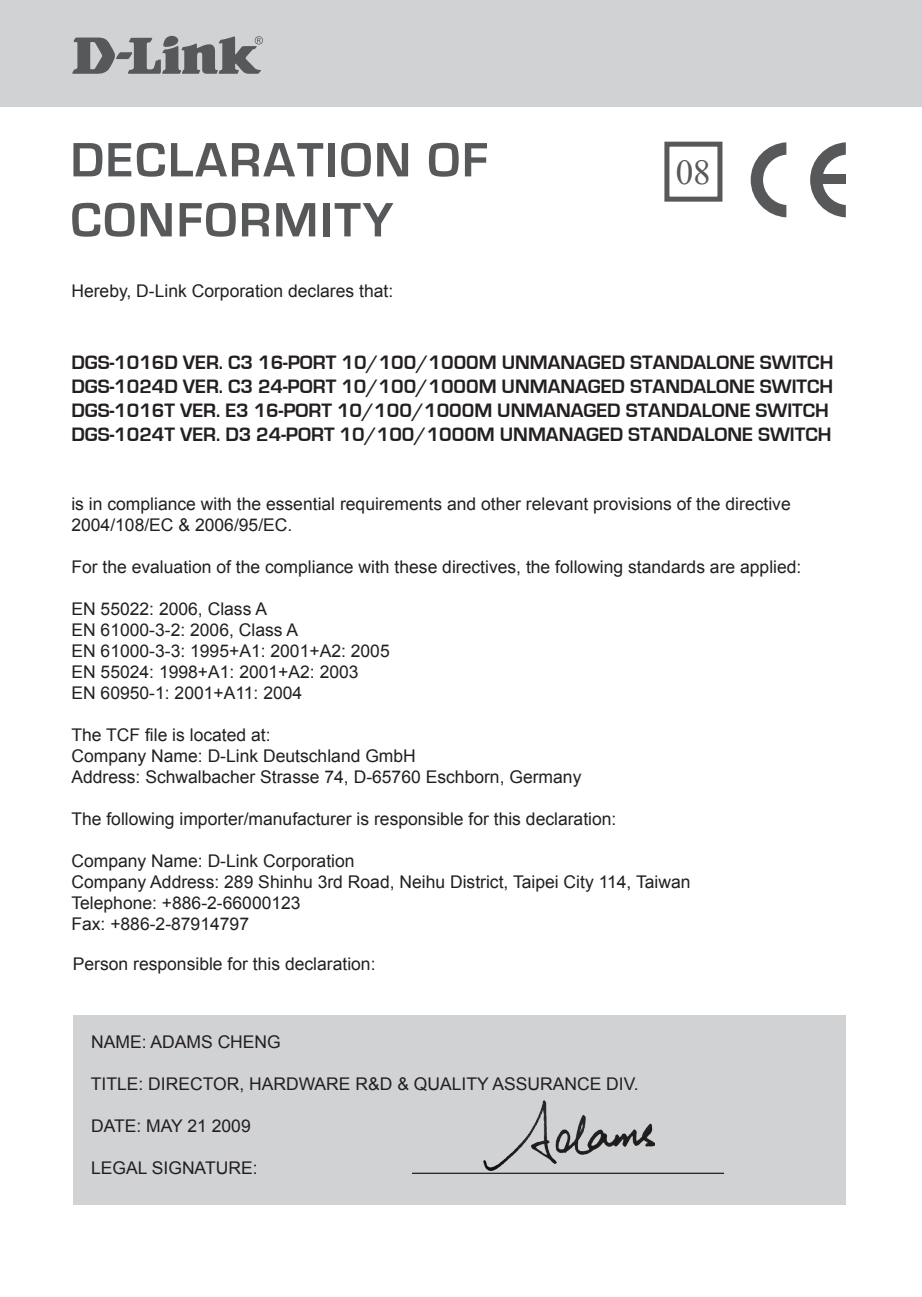
<style>
.page{position:relative;width:922px;height:1297px;background:#fff}
.page>*{position:absolute;margin:0;border:0;box-sizing:border-box;transform-origin:0 0}
.t1{font:700 50px "Eurostile";letter-spacing:.04em;color:#57585a}
.t2{font:35px "Times New Roman";color:#57585a}
.t3{font:700 20px/24px "Eurostile";color:#231f20}
.t4{font:17.5px/21px "Arial";color:#231f20}
</style>
<div class="page">
<div style="left:1px;top:0;width:920px;height:107px;background:#d1d2d4"></div>
<div style="left:664px;top:142px;width:58px;height:60px;border:5px solid #57585a"></div>
<svg style="left:750px;top:142px;width:36px;height:75px"></svg>
<svg style="left:810px;top:142px;width:35px;height:75px"></svg>
<div style="left:819px;top:174px;width:26px;height:9px;background:#57585a"></div>
<div style="left:74px;top:1015px;width:771px;height:189px;background:#d1d2d4"></div>
<hr style="left:412px;top:1173px;width:311px;height:1px;background:#231f20">
<img style="left:483px;top:1101px;width:171px;height:70px">
<svg style="left:72px;top:36px;width:191px;height:38px"></svg>
<h1 class="t1" style="left:70px;top:133px;width:419px">DECLARATION OF</h1>
<h1 class="t1" style="left:70px;top:193px;width:324px">CONFORMITY</h1>
<p class="t4" style="left:71px;top:280px;width:323px">Hereby, D-Link Corporation declares that:</p>
<h2 class="t2" style="left:675px;top:148px;width:36px">08</h2>
<p class="t3" style="left:71px;top:351px;width:763px">DGS-1016D VER. C3 16-PORT 10/100/1000M UNMANAGED STANDALONE SWITCH DGS-1024D VER. C3 24-PORT 10/100/1000M UNMANAGED STANDALONE SWITCH DGS-1016T VER. E3 16-PORT 10/100/1000M UNMANAGED STANDALONE SWITCH DGS-1024T VER. D3 24-PORT 10/100/1000M UNMANAGED STANDALONE SWITCH</p>
<p class="t4" style="left:71px;top:493px;width:720px">is in compliance with the essential requirements and other relevant provisions of the directive<br>2004/108/EC &amp; 2006/95/EC.</p>
<p class="t4" style="left:71px;top:556px;width:731px">For the evaluation of the compliance with these directives, the following standards are applied:</p>
<p class="t4" style="left:71px;top:598px;width:320px">EN 55022: 2006, Class A<br>EN 61000-3-2: 2006, Class A<br>EN 61000-3-3: 1995+A1: 2001+A2: 2005<br>EN 55024: 1998+A1: 2001+A2: 2003<br>EN 60950-1: 2001+A11: 2004</p>
<p class="t4" style="left:71px;top:724px;width:511px">The TCF file is located at:<br>Company Name: D-Link Deutschland GmbH<br>Address: Schwalbacher Strasse 74, D-65760 Eschborn, Germany</p>
<p class="t4" style="left:71px;top:808px;width:546px">The following importer/manufacturer is responsible for this declaration:</p>
<p class="t4" style="left:71px;top:850px;width:620px">Company Name: D-Link Corporation<br>Company Address: 289 Shinhu 3rd Road, Neihu District, Taipei City 114, Taiwan Telephone: +886-2-66000123<br>Fax: +886-2-87914797</p>
<p class="t4" style="left:73px;top:953px;width:304px">Person responsible for this declaration:</p>
<p class="t4" style="left:91px;top:1031px;width:191px">NAME: ADAMS CHENG</p>
<p class="t4" style="left:91px;top:1073px;width:549px">TITLE: DIRECTOR, HARDWARE R&amp;D &amp; QUALITY ASSURANCE DIV.</p>
<p class="t4" style="left:91px;top:1115px;width:161px">DATE: MAY 21 2009</p>
<p class="t4" style="left:91px;top:1157px;width:168px">LEGAL SIGNATURE:</p>
</div>
